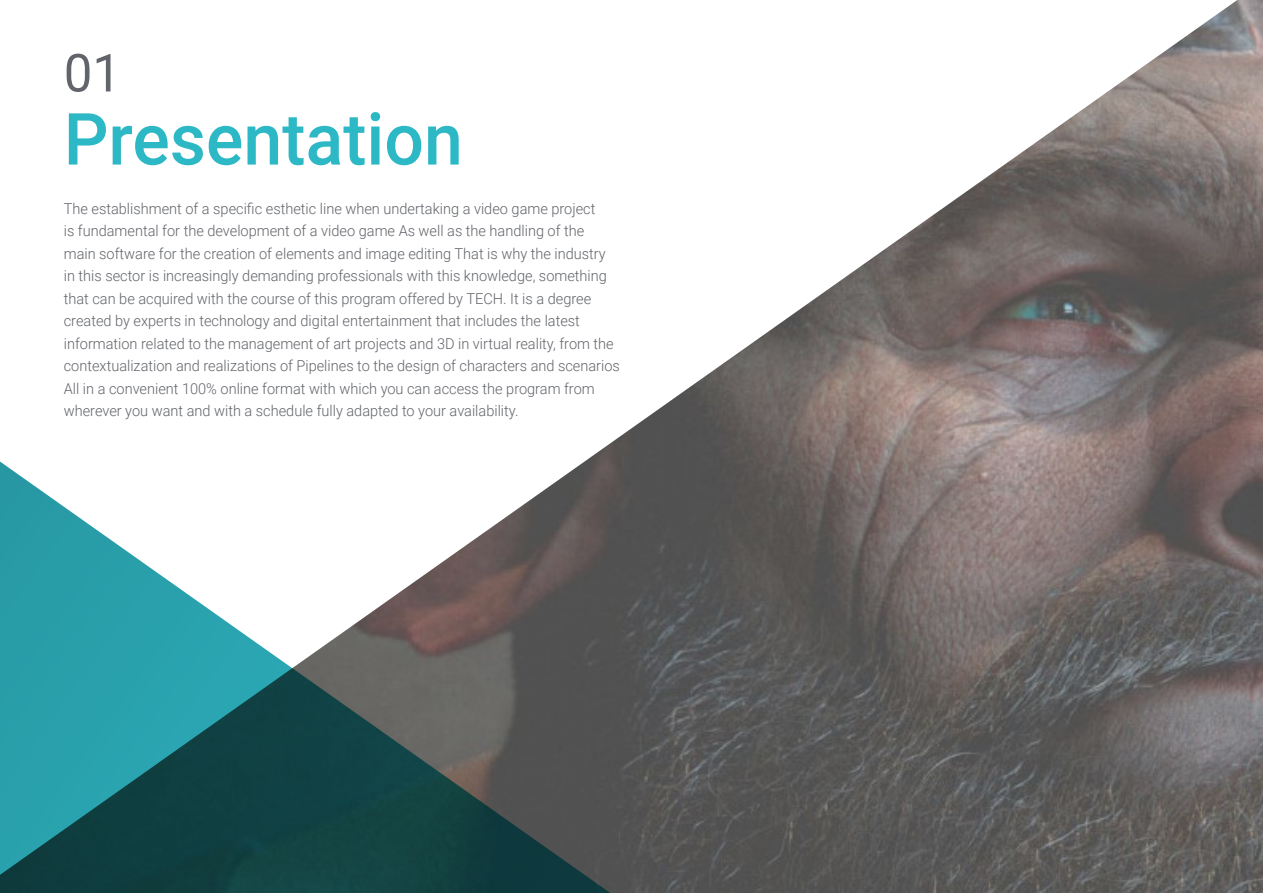
<style>
.page{position:relative;width:1263px;height:893px;background:#fff}
.page>*{position:absolute;margin:0;border:0;box-sizing:border-box;transform-origin:0 0}
.t1{font:500 72px "Roboto";color:#2db8c5}
.t2{font:52.5px "Roboto";color:#61646a}
.t3{font:300 15px/22.5px "Roboto";color:#61646a}
</style>
<div class="page">
<img style="left:606px;top:0;width:657px;height:893px">
<svg style="left:0;top:446px;width:640px;height:447px"></svg>
<h2 class="t2" style="left:64px;top:36px;width:59px">01</h2>
<h1 class="t1" style="left:64px;top:89px;width:401px">Presentation</h1>
<p class="t3" style="left:64px;top:197px;width:558px">The establishment of a specific esthetic line when undertaking a video game project<br>is fundamental for the development of a video game As well as the handling of the main software for the creation of elements and image editing That is why the industry in this sector is increasingly demanding professionals with this knowledge, something that can be acquired with the course of this program offered by TECH. It is a degree created by experts in technology and digital entertainment that includes the latest information related to the management of art projects and 3D in virtual reality, from the contextualization and realizations of Pipelines to the design of characters and scenarios All in a convenient 100% online format with which you can access the program from wherever you want and with a schedule fully adapted to your availability.</p>
</div>
